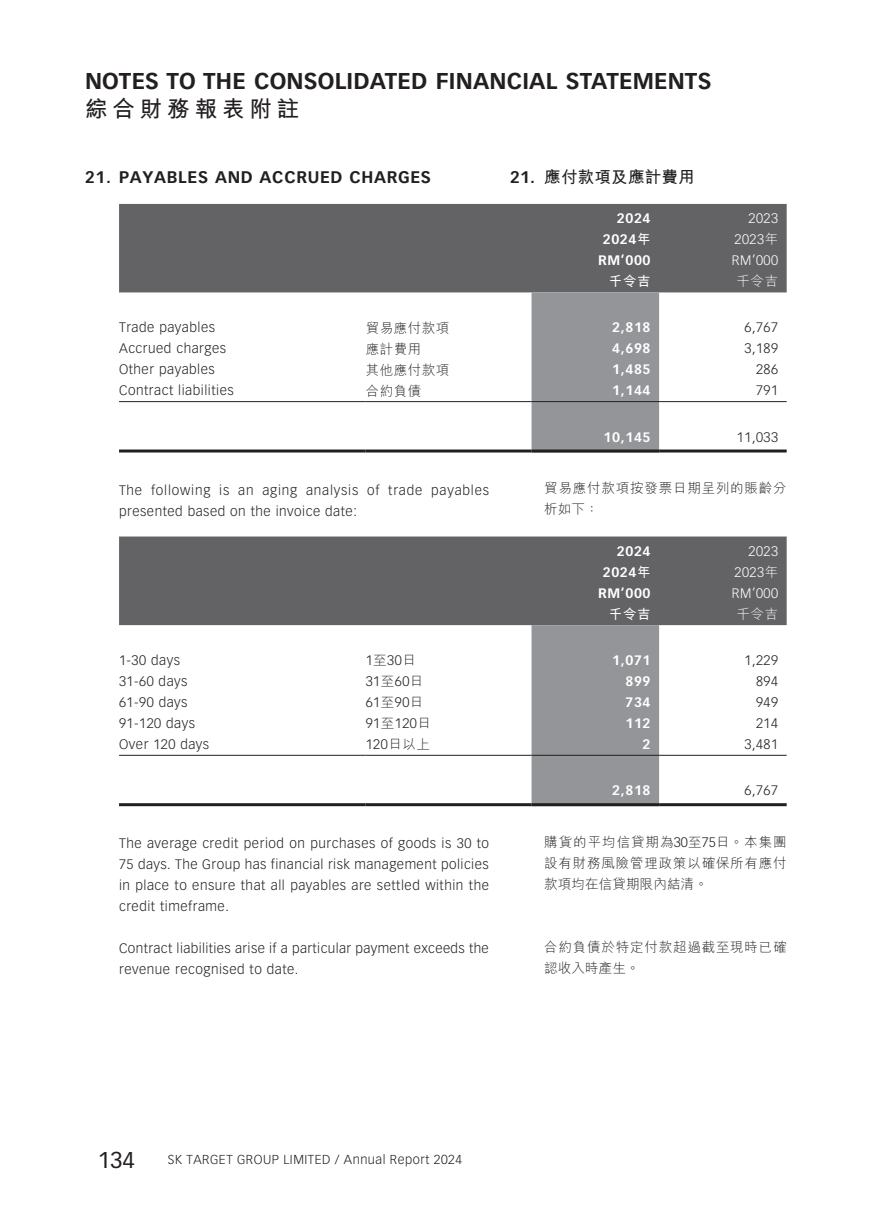
<style>
.page{position:relative;width:893px;height:1212px;background:#fff}
.page>*{position:absolute;margin:0;border:0;box-sizing:border-box;transform-origin:0 0}
.t1{font:700 22.5px "Vectora LT Std";letter-spacing:.01em;color:#231f20}
.t2{font:700 22.5px "M Hei HK";letter-spacing:.22em;color:#231f20}
.t3{font:22.5px "Vectora LT Pro";color:#231f20}
.t4{font:700 16.5px "Vectora LT Std";letter-spacing:.045em;color:#231f20}
.t5{font:700 16.5px "M Hei HK";letter-spacing:.015em;color:#231f20}
.t6{font:300 13.5px/21px "Vectora LT Std";letter-spacing:.04em;color:#231f20;text-align:justify}
.t7{font:300 13.5px/21px "M Hei HK";letter-spacing:.06em;color:#231f20}
.t8{font:700 13.5px "Vectora LT Std";letter-spacing:.045em;color:#fff}
.t9{font:300 13.5px/21px "Vectora LT Std";letter-spacing:.06em;color:#231f20}
.t10{font:300 13.5px "Vectora LT Std";letter-spacing:.04em;color:#fff}
.t11{font:700 13.5px "M Hei HK";letter-spacing:.045em;color:#fff}
.t12{font:300 13.5px "M Hei HK";letter-spacing:.04em;color:#fff}
.t13{font:300 12.75px "Vectora LT Pro";letter-spacing:.04em;color:#231f20}
.s1{font-family:"Vectora LT Std"}
.s2{font-family:"M Hei HK"}
</style>
<div class="page">
<div style="left:119px;top:204px;width:668px;height:88px;background:#636366"></div>
<div style="left:531px;top:292px;width:128px;height:157px;background:#939598"></div>
<hr style="left:119px;top:401px;width:247px;height:1px;background:#231f20">
<hr style="left:366px;top:401px;width:165px;height:1px;background:#231f20">
<hr style="left:531px;top:401px;width:128px;height:1px;background:#231f20">
<hr style="left:659px;top:401px;width:128px;height:1px;background:#231f20">
<hr style="left:119px;top:449px;width:247px;height:3px;background:#231f20">
<hr style="left:366px;top:449px;width:165px;height:3px;background:#231f20">
<hr style="left:531px;top:449px;width:128px;height:3px;background:#231f20">
<hr style="left:659px;top:449px;width:128px;height:3px;background:#231f20">
<div style="left:119px;top:536px;width:668px;height:89px;background:#636366"></div>
<div style="left:531px;top:625px;width:128px;height:178px;background:#939598"></div>
<hr style="left:119px;top:755px;width:247px;height:1px;background:#231f20">
<hr style="left:366px;top:755px;width:165px;height:1px;background:#231f20">
<hr style="left:531px;top:755px;width:128px;height:1px;background:#231f20">
<hr style="left:659px;top:755px;width:128px;height:1px;background:#231f20">
<hr style="left:119px;top:803px;width:247px;height:3px;background:#231f20">
<hr style="left:366px;top:803px;width:165px;height:3px;background:#231f20">
<hr style="left:531px;top:803px;width:128px;height:3px;background:#231f20">
<hr style="left:659px;top:803px;width:128px;height:3px;background:#231f20">
<h1 class="t1" style="left:85px;top:67px;width:628px">NOTES TO THE CONSOLIDATED FINANCIAL STATEMENTS</h1>
<h1 class="t2" style="left:85px;top:93px;width:216px">綜合財務報表附註</h1>
<p class="t4" style="left:85px;top:167px;width:347px">21. PAYABLES AND ACCRUED CHARGES</p>
<p class="t5" style="left:510px;top:165px;width:186px"><span class="s1">21.</span> 應付款項及應計費用</p>
<p class="t8" style="left:617px;top:210px;width:35px">2024</p>
<p class="t10" style="left:748px;top:211px;width:31px">2023</p>
<p class="t8" style="left:603px;top:231px;width:49px">2024<span class="s2">年</span></p>
<p class="t10" style="left:734px;top:232px;width:45px">2023<span class="s2">年</span></p>
<p class="t8" style="left:598px;top:252px;width:54px">RM’000</p>
<p class="t10" style="left:732px;top:253px;width:48px">RM’000</p>
<p class="t11" style="left:609px;top:271px;width:43px">千令吉</p>
<p class="t12" style="left:737px;top:272px;width:43px">千令吉</p>
<p class="t6" style="left:119px;top:317px;width:97px">Trade payables</p>
<p class="t7" style="left:366px;top:317px;width:85px">貿易應付款項</p>
<p class="t8" style="left:612px;top:319px;width:40px">2,818</p>
<p class="t6" style="left:744px;top:317px;width:35px">6,767</p>
<p class="t6" style="left:119px;top:338px;width:109px">Accrued charges</p>
<p class="t7" style="left:366px;top:338px;width:57px">應計費用</p>
<p class="t8" style="left:612px;top:340px;width:40px">4,698</p>
<p class="t6" style="left:744px;top:338px;width:35px">3,189</p>
<p class="t6" style="left:119px;top:359px;width:97px">Other payables</p>
<p class="t7" style="left:366px;top:359px;width:85px">其他應付款項</p>
<p class="t8" style="left:612px;top:361px;width:40px">1,485</p>
<p class="t6" style="left:756px;top:359px;width:24px">286</p>
<p class="t6" style="left:119px;top:380px;width:116px">Contract liabilities</p>
<p class="t7" style="left:366px;top:380px;width:57px">合約負債</p>
<p class="t8" style="left:612px;top:382px;width:40px">1,144</p>
<p class="t6" style="left:756px;top:380px;width:24px">791</p>
<p class="t8" style="left:604px;top:429px;width:48px">10,145</p>
<p class="t6" style="left:737px;top:427px;width:43px">11,033</p>
<p class="t9" style="left:119px;top:479px;width:371px">The following is an aging analysis of trade payables presented based on the invoice date:</p>
<p class="t7" style="left:544px;top:477px;width:244px">貿易應付款項按發票日期呈列的賬齡分析如下：</p>
<p class="t8" style="left:617px;top:543px;width:35px">2024</p>
<p class="t10" style="left:748px;top:543px;width:31px">2023</p>
<p class="t8" style="left:603px;top:564px;width:49px">2024<span class="s2">年</span></p>
<p class="t10" style="left:734px;top:564px;width:45px">2023<span class="s2">年</span></p>
<p class="t8" style="left:598px;top:585px;width:54px">RM’000</p>
<p class="t10" style="left:732px;top:585px;width:48px">RM’000</p>
<p class="t11" style="left:609px;top:604px;width:43px">千令吉</p>
<p class="t12" style="left:737px;top:604px;width:43px">千令吉</p>
<p class="t6" style="left:119px;top:650px;width:62px">1-30 days</p>
<p class="t6" style="left:366px;top:650px;width:52px">1<span class="s2">至</span>30<span class="s2">日</span></p>
<p class="t8" style="left:612px;top:652px;width:40px">1,071</p>
<p class="t6" style="left:744px;top:650px;width:35px">1,229</p>
<p class="t6" style="left:119px;top:671px;width:70px">31-60 days</p>
<p class="t6" style="left:366px;top:671px;width:59px">31<span class="s2">至</span>60<span class="s2">日</span></p>
<p class="t8" style="left:625px;top:673px;width:27px">899</p>
<p class="t6" style="left:756px;top:671px;width:24px">894</p>
<p class="t6" style="left:119px;top:692px;width:70px">61-90 days</p>
<p class="t6" style="left:366px;top:692px;width:59px">61<span class="s2">至</span>90<span class="s2">日</span></p>
<p class="t8" style="left:625px;top:694px;width:27px">734</p>
<p class="t6" style="left:756px;top:692px;width:24px">949</p>
<p class="t6" style="left:119px;top:713px;width:77px">91-120 days</p>
<p class="t6" style="left:366px;top:713px;width:67px">91<span class="s2">至</span>120<span class="s2">日</span></p>
<p class="t8" style="left:625px;top:715px;width:27px">112</p>
<p class="t6" style="left:756px;top:713px;width:24px">214</p>
<p class="t6" style="left:119px;top:734px;width:92px">Over 120 days</p>
<p class="t6" style="left:366px;top:734px;width:66px">120<span class="s2">日以上</span></p>
<p class="t8" style="left:643px;top:736px;width:9px">2</p>
<p class="t6" style="left:744px;top:734px;width:35px">3,481</p>
<p class="t8" style="left:612px;top:782px;width:40px">2,818</p>
<p class="t6" style="left:744px;top:780px;width:35px">6,767</p>
<p class="t6" style="left:119px;top:833px;width:371px">The average credit period on purchases of goods is 30 to 75 days. The Group has financial risk management policies in place to ensure that all payables are settled within the credit timeframe.</p>
<p class="t6" style="left:119px;top:938px;width:371px">Contract liabilities arise if a particular payment exceeds the revenue recognised to date.</p>
<p class="t7" style="left:544px;top:831px;width:244px;text-align:justify">購貨的平均信貸期為<span class="s1">30</span>至<span class="s1">75</span>日。本集團設有財務風險管理政策以確保所有應付款項均在信貸期限內結清。</p>
<p class="t7" style="left:544px;top:936px;width:244px">合約負債於特定付款超過截至現時已確認收入時產生。</p>
<h1 class="t3" style="left:98px;top:1146px;width:39px">134</h1>
<p class="t13" style="left:168px;top:1152px;width:296px">SK TARGET GROUP LIMITED / Annual Report 2024</p>
</div>
